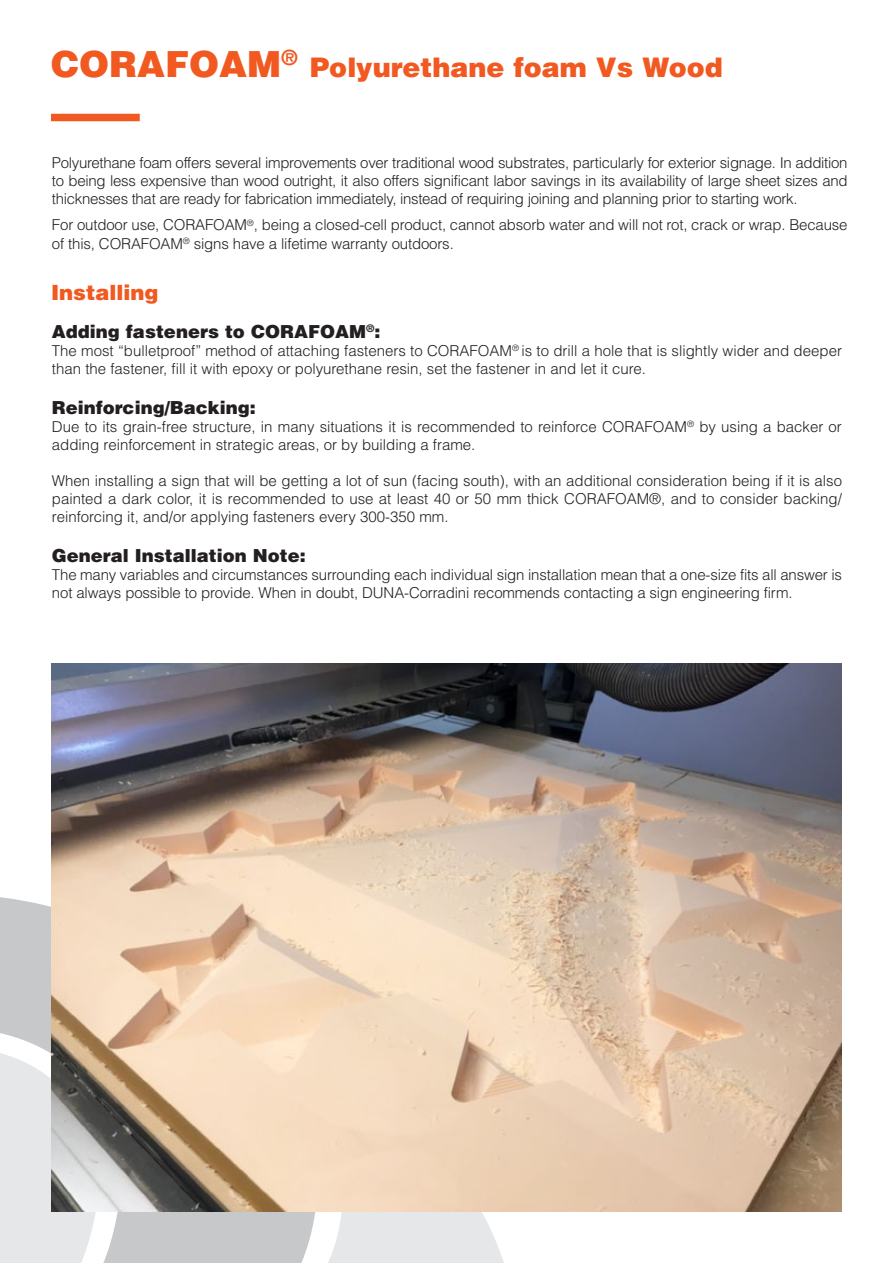
<style>
.page{position:relative;width:893px;height:1263px;background:#fff}
.page>*{position:absolute;margin:0;border:0;box-sizing:border-box;transform-origin:0 0}
.t1{font:900 27px "Helvetica LT Std";color:#f15921}
.t2{font:900 21px "Helvetica LT Std";color:#f15921}
.t3{font:900 18px "Helvetica LT Std";color:#231f20}
.t4{font:300 15px/18px "Helvetica LT Std";letter-spacing:-.01em;color:#231f20}
.s1{font-size:36px}
</style>
<div class="page">
<div style="left:0;top:897px;width:309px;height:366px;background:#c7c8ca"></div>
<svg style="left:0;top:1039px;width:101px;height:224px;background:#e8e9eb"></svg>
<svg style="left:309px;top:1212px;width:195px;height:51px"></svg>
<img style="left:51px;top:663px;width:791px;height:549px">
<div style="left:51px;top:114px;width:89px;height:7px;background:#f15921"></div>
<h1 class="t1" style="left:51px;top:50px;width:673px"><span class="s1">CORAFOAM</span><sup>®</sup> Polyurethane foam Vs Wood</h1>
<p class="t4" style="left:52px;top:153px;width:797px;text-align:justify">Polyurethane foam offers several improvements over traditional wood substrates, particularly for exterior signage. In addition to being less expensive than wood outright, it also offers significant labor savings in its availability of large sheet sizes and thicknesses that are ready for fabrication immediately, instead of requiring joining and planning prior to starting work.</p>
<p class="t4" style="left:52px;top:216px;width:797px">For outdoor use, CORAFOAM<sup>®</sup>, being a closed-cell product, cannot absorb water and will not rot, crack or wrap. Because of this, CORAFOAM<sup>®</sup> signs have a lifetime warranty outdoors.</p>
<h2 class="t2" style="left:51px;top:278px;width:109px">Installing</h2>
<p class="t3" style="left:52px;top:320px;width:330px">Adding fasteners to CORAFOAM<sup>®</sup>:</p>
<p class="t4" style="left:52px;top:342px;width:791px">The most “bulletproof” method of attaching fasteners to CORAFOAM<sup>®</sup> is to drill a hole that is slightly wider and deeper than the fastener, fill it with epoxy or polyurethane resin, set the fastener in and let it cure.</p>
<p class="t3" style="left:52px;top:396px;width:205px">Reinforcing/Backing:</p>
<p class="t4" style="left:52px;top:418px;width:791px">Due to its grain-free structure, in many situations it is recommended to reinforce CORAFOAM<sup>®</sup> by using a backer or adding reinforcement in strategic areas, or by building a frame.</p>
<p class="t4" style="left:52px;top:472px;width:792px;text-align:justify">When installing a sign that will be getting a lot of sun (facing south), with an additional consideration being if it is also painted a dark color, it is recommended to use at least 40 or 50 mm thick CORAFOAM®, and to consider backing/ reinforcing it, and/or applying fasteners every 300-350 mm.</p>
<p class="t3" style="left:52px;top:543px;width:255px">General Installation Note:</p>
<p class="t4" style="left:52px;top:565px;width:792px">The many variables and circumstances surrounding each individual sign installation mean that a one-size fits all answer is not always possible to provide. When in doubt, DUNA-Corradini recommends contacting a sign engineering firm.</p>
</div>
